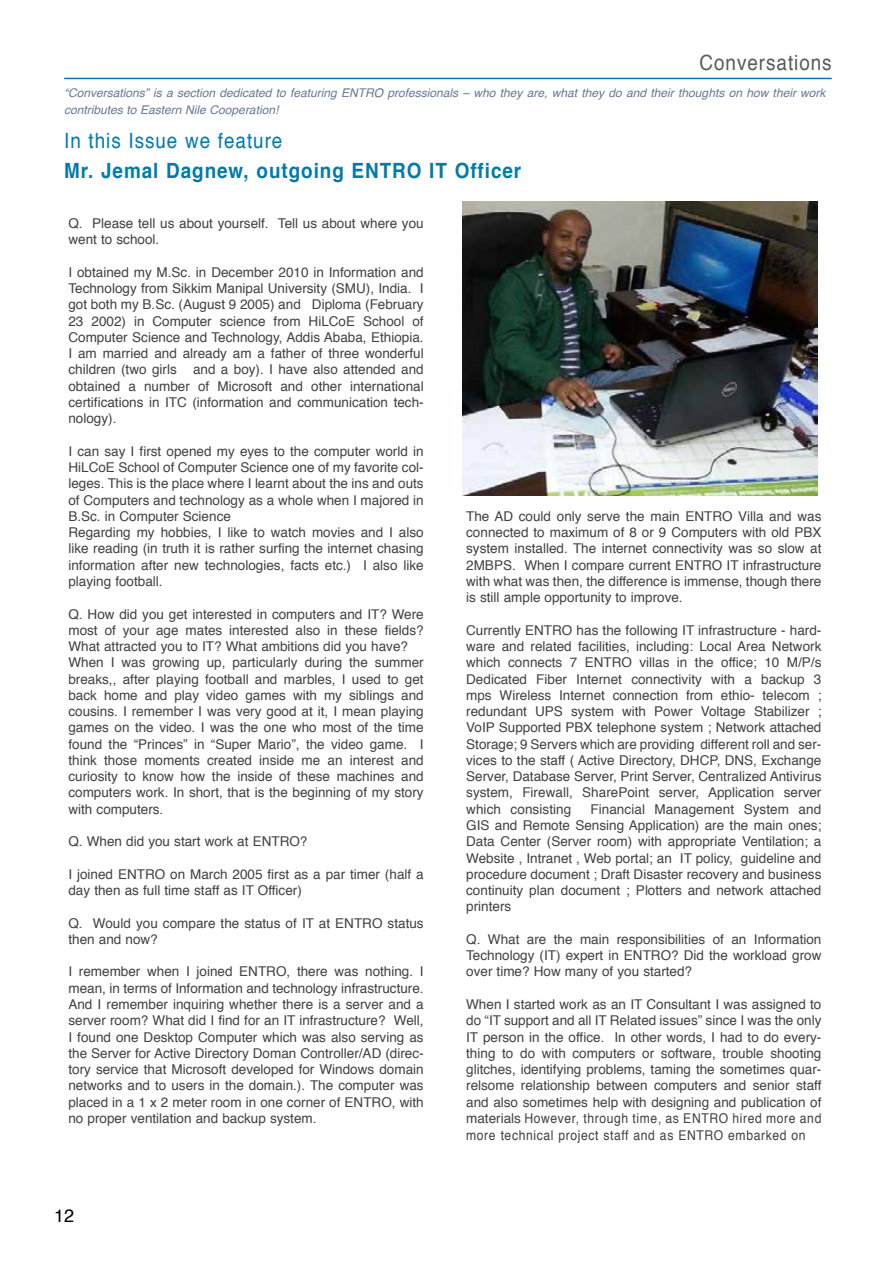
<style>
.page{position:relative;width:893px;height:1263px;background:#fff}
.page>*{position:absolute;margin:0;border:0;box-sizing:border-box;transform-origin:0 0}
.t1{font:700 21px "Helvetica";letter-spacing:.05em;color:#007bac;scale:.9 1}
.t2{font:21px "Helvetica";letter-spacing:.05em;color:#007bac;scale:.9 1}
.t3{font:21px "Helvetica";letter-spacing:.05em;color:#58595b;scale:.9 1}
.t4{font:18px "Helvetica";color:#000}
.t5{font:13.5px/16.2px "Helvetica";color:#414042;text-align:justify}
.t6{font:italic 12px/16.5px "Helvetica";color:#667996}
</style>
<div class="page">
<hr style="left:64px;top:78px;width:768px;height:1px;background:#007bac">
<img style="left:462px;top:202px;width:355px;height:293px">
<h1 class="t3" style="left:700px;top:46px;width:148px">Conversations</h1>
<p class="t6" style="left:64px;top:85px;width:763px">“Conversations” is a section dedicated to featuring ENTRO professionals – who they are, what they do and their thoughts on how their work contributes to Eastern Nile Cooperation!</p>
<h1 class="t2" style="left:64px;top:124px;width:244px">In this Issue we feature</h1>
<h1 class="t1" style="left:64px;top:154px;width:509px">Mr. Jemal Dagnew, outgoing ENTRO IT Officer</h1>
<p class="t5" style="left:68px;top:216px;width:357px">Q. Please tell us about yourself. Tell us about where you went to school.</p>
<p class="t5" style="left:68px;top:264px;width:357px">I obtained my M.Sc. in December 2010 in Information and Technology from Sikkim Manipal University (SMU), India. I got both my B.Sc. (August 9 2005) and Diploma (February 23 2002) in Computer science from HiLCoE School of Computer Science and Technology, Addis Ababa, Ethiopia.<br>I am married and already am a father of three wonderful children (two girls and a boy). I have also attended and obtained a number of Microsoft and other international certifications in ITC (information and communication tech&shy;nology).</p>
<p class="t5" style="left:68px;top:443px;width:357px;text-align:left">I can say I first opened my eyes to the computer world in HiLCoE School of Computer Science one of my favorite col&shy;leges. This is the place where I learnt about the ins and outs of Computers and technology as a whole when I majored in B.Sc. in Computer Science<br>Regarding my hobbies, I like to watch movies and I also like reading (in truth it is rather surfing the internet chasing information after new technologies, facts etc.) I also like playing football.</p>
<p class="t5" style="left:68px;top:606px;width:357px;text-align:left">Q. How did you get interested in computers and IT? Were most of your age mates interested also in these fields?<br>What attracted you to IT? What ambitions did you have?<br>When I was growing up, particularly during the summer breaks,, after playing football and marbles, I used to get back home and play video games with my siblings and cousins. I remember I was very good at it, I mean playing games on the video. I was the one who most of the time found the “Princes” in “Super Mario”, the video game. I think those moments created inside me an interest and curiosity to know how the inside of these machines and computers work. In short, that is the beginning of my story with computers.</p>
<p class="t5" style="left:68px;top:834px;width:240px">Q. When did you start work at ENTRO?</p>
<p class="t5" style="left:68px;top:866px;width:357px">I joined ENTRO on March 2005 first as a par timer (half a day then as full time staff as IT Officer)</p>
<p class="t5" style="left:68px;top:915px;width:357px">Q. Would you compare the status of IT at ENTRO status then and now?</p>
<p class="t5" style="left:68px;top:964px;width:357px">I remember when I joined ENTRO, there was nothing. I mean, in terms of Information and technology infrastructure.<br>And I remember inquiring whether there is a server and a server room? What did I find for an IT infrastructure? Well, I found one Desktop Computer which was also serving as the Server for Active Directory Doman Controller/AD (direc&shy;tory service that Microsoft developed for Windows domain networks and to users in the domain.). The computer was placed in a 1 x 2 meter room in one corner of ENTRO, with no proper ventilation and backup system.</p>
<h2 class="t4" style="left:54px;top:1202px;width:22px">12</h2>
<p class="t5" style="left:466px;top:508px;width:357px">The AD could only serve the main ENTRO Villa and was connected to maximum of 8 or 9 Computers with old PBX system installed. The internet connectivity was so slow at 2MBPS. When I compare current ENTRO IT infrastructure with what was then, the difference is immense, though there is still ample opportunity to improve.</p>
<p class="t5" style="left:466px;top:622px;width:357px">Currently ENTRO has the following IT infrastructure - hard&shy;ware and related facilities, including: Local Area Network which connects 7 ENTRO villas in the office; 10 M/P/s Dedicated Fiber Internet connectivity with a backup 3 mps Wireless Internet connection from ethio- telecom ; redundant UPS system with Power Voltage Stabilizer ; VoIP Supported PBX telephone system ; Network attached Storage; 9 Servers which are providing different roll and ser&shy;vices to the staff ( Active Directory, DHCP, DNS, Exchange Server, Database Server, Print Server, Centralized Antivirus system, Firewall, SharePoint server, Application server which consisting</p>
<p class="t5" style="left:466px;top:801px;width:357px;text-indent:124px">Financial Management System and GIS and Remote Sensing Application) are the main ones; Data Center (Server room) with appropriate Ventilation; a Website , Intranet , Web portal; an IT policy, guideline and procedure document ; Draft Disaster recovery and business continuity plan document ; Plotters and network attached printers</p>
<p class="t5" style="left:466px;top:931px;width:357px">Q. What are the main responsibilities of an Information Technology (IT) expert in ENTRO? Did the workload grow over time? How many of you started?</p>
<p class="t5" style="left:466px;top:996px;width:357px">When I started work as an IT Consultant I was assigned to do “IT support and all IT Related issues” since I was the only IT person in the office. In other words, I had to do every&shy;thing to do with computers or software, trouble shooting glitches, identifying problems, taming the sometimes quar&shy;relsome relationship between computers and senior staff and also sometimes help with designing and publication of materials However, through time, as ENTRO hired more and more technical project staff and as ENTRO embarked on</p>
</div>
